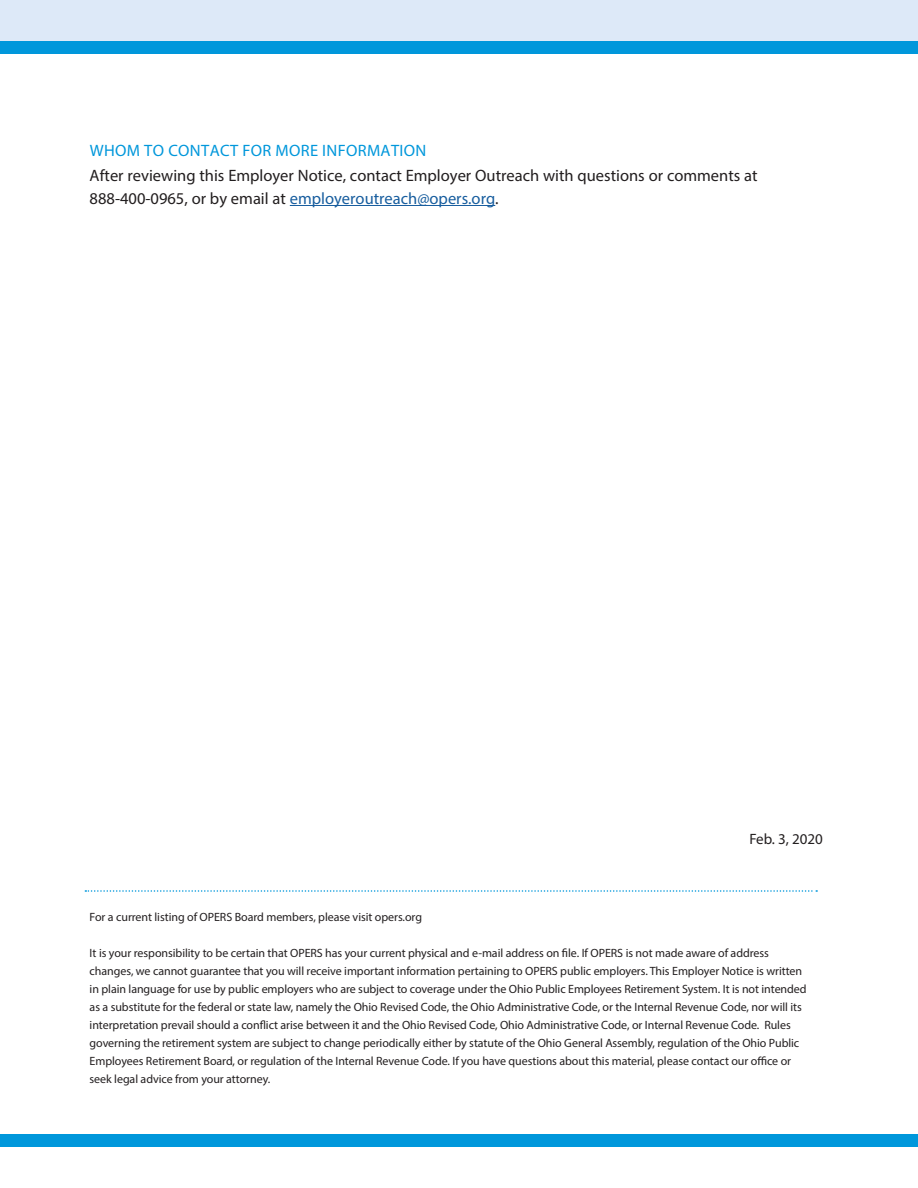
<style>
.page{position:relative;width:918px;height:1188px;background:#fff}
.page>*{position:absolute;margin:0;border:0;box-sizing:border-box;transform-origin:0 0}
.t1{font:16.5px/22.5px "Myriad Pro";color:#221e1f}
.Bullet1{font:16.5px "Myriad Pro";letter-spacing:.02em;color:#0097db}
.t2{font:15px "Myriad Pro";color:#231f20}
.t3{font:12px/18px "Myriad Pro";letter-spacing:-.005em;color:#231f20}
.s1{color:#175d9e}
</style>
<div class="page">
<div style="left:0;top:0;width:918px;height:41px;background:#dde9f8"></div>
<div style="left:0;top:41px;width:918px;height:13px;background:#0097db"></div>
<div style="left:0;top:1134px;width:918px;height:13px;background:#0097db"></div>
<hr style="left:290px;top:205px;width:205px;height:1px;background:#175d9e">
<svg style="left:85px;top:890px;width:732px;height:2px"></svg>
<p class="Bullet1" style="left:90px;top:140px;width:338px">WHOM TO CONTACT FOR MORE INFORMATION</p>
<p class="t1" style="left:90px;top:164px;width:670px">After reviewing this Employer Notice, contact Employer Outreach with questions or comments at<br>888-400-0965, or by email at <span class="s1">employeroutreach@opers.org</span>.</p>
<p class="t2" style="left:749px;top:830px;width:75px">Feb. 3, 2020</p>
<p class="t3" style="left:90px;top:908px;width:334px">For a current listing of OPERS Board members, please visit opers.org</p>
<p class="t3" style="left:90px;top:944px;width:719px">It is your responsibility to be certain that OPERS has your current physical and e-mail address on file. If OPERS is not made aware of address changes, we cannot guarantee that you will receive important information pertaining to OPERS public employers. This Employer Notice is written in plain language for use by public employers who are subject to coverage under the Ohio Public Employees Retirement System. It is not intended as a substitute for the federal or state law, namely the Ohio Revised Code, the Ohio Administrative Code, or the Internal Revenue Code, nor will its interpretation prevail should a conflict arise between it and the Ohio Revised Code, Ohio Administrative Code, or Internal Revenue Code. Rules governing the retirement system are subject to change periodically either by statute of the Ohio General Assembly, regulation of the Ohio Public Employees Retirement Board, or regulation of the Internal Revenue Code. If you have questions about this material, please contact our office or seek legal advice from your attorney.</p>
</div>
